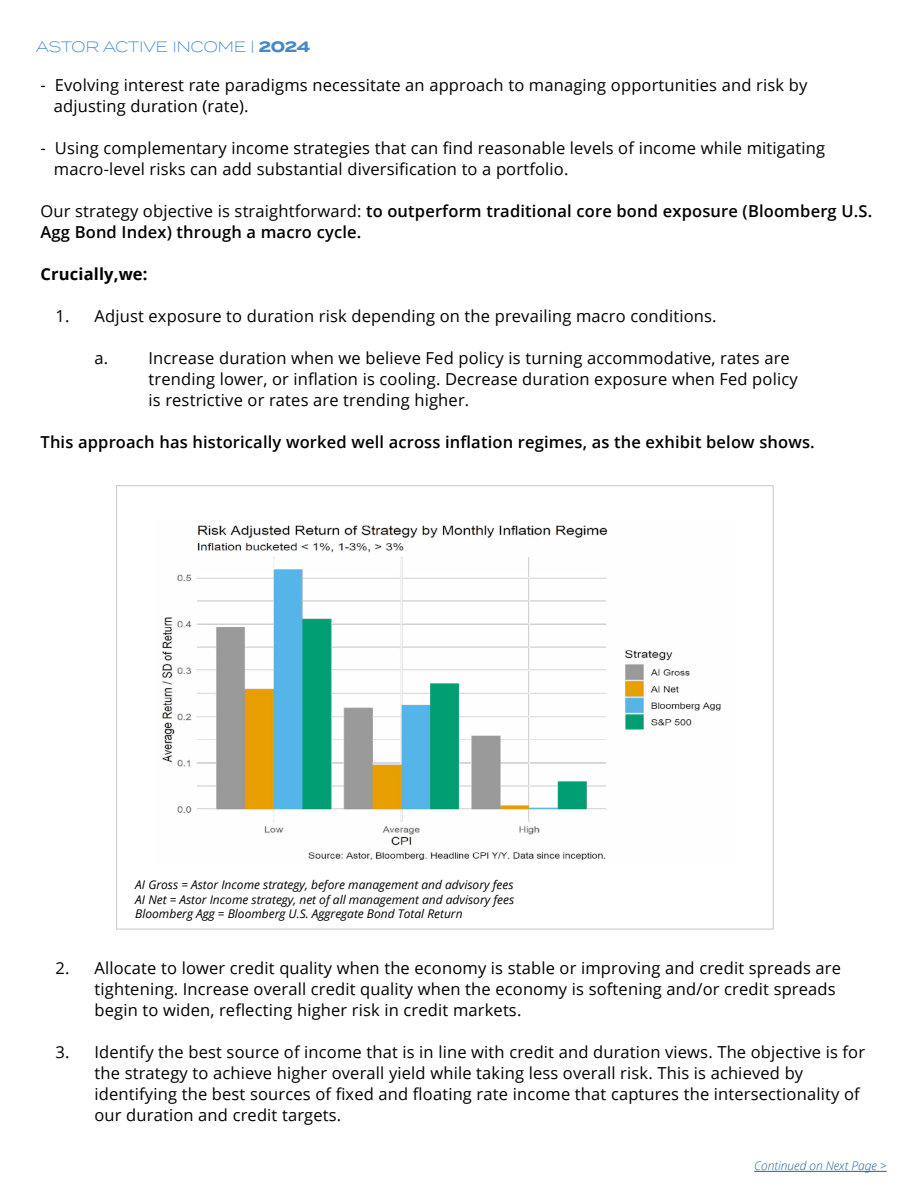
<style>
.page{position:relative;width:918px;height:1188px;background:#fff}
.page>*{position:absolute;margin:0;border:0;box-sizing:border-box;transform-origin:0 0}
.t1{font:16.5px/21px "Open Sans";letter-spacing:.01em;color:#000}
.t2{font:600 16.5px/21px "Open Sans";letter-spacing:.01em;color:#000}
.t3{font:700 16.5px "Open Sans";letter-spacing:.01em;color:#000}
.t4{font:300 15px "Termina";letter-spacing:-.03em;color:#4689c8}
.t5{font:italic 12px/14.4px "Open Sans";color:#000;text-align:justify}
.t6{font:italic 300 12px "Open Sans";color:#215e9e}
.s1{font-weight:700}
.s2{font-weight:400}
</style>
<div class="page">
<hr style="left:754px;top:1171px;width:133px;height:1px;background:#215e9e">
<img style="left:162px;top:525px;width:559px;height:336px">
<p class="t4" style="left:36px;top:36px;width:276px">ASTOR ACTIVE INCOME | <span class="s1">2024</span></p>
<p class="t1" style="left:54px;top:74px;width:755px;text-indent:-13px">- Evolving interest rate paradigms necessitate an approach to managing opportunities and risk by adjusting duration (rate).</p>
<p class="t1" style="left:54px;top:137px;width:773px;text-indent:-13px">- Using complementary income strategies that can find reasonable levels of income while mitigating macro-level risks can add substantial diversification to a portfolio.</p>
<p class="t2" style="left:40px;top:200px;width:833px"><span class="s2">Our strategy objective is straightforward:</span> to outperform traditional core bond exposure (Bloomberg U.S.<br>Agg Bond Index) through a macro cycle.</p>
<p class="t3" style="left:40px;top:262px;width:109px">Crucially,we:</p>
<p class="t1" style="left:55px;top:305px;width:663px">1. Adjust exposure to duration risk depending on the prevailing macro conditions.</p>
<p class="t1" style="left:95px;top:347px;width:15px">a.</p>
<p class="t1" style="left:149px;top:347px;width:651px">Increase duration when we believe Fed policy is turning accommodative, rates are trending lower, or inflation is cooling. Decrease duration exposure when Fed policy is restrictive or rates are trending higher.</p>
<p class="t2" style="left:41px;top:431px;width:776px">This approach has historically worked well across inflation regimes, as the exhibit below shows.</p>
<p class="t5" style="left:135px;top:877px;width:380px">AI Gross = Astor Income strategy, before management and advisory fees AI Net = Astor Income strategy, net of all management and advisory fees Bloomberg Agg = Bloomberg U.S. Aggregate Bond Total Return</p>
<p class="t1" style="left:95px;top:958px;width:748px;text-indent:-39px">2. Allocate to lower credit quality when the economy is stable or improving and credit spreads are tightening. Increase overall credit quality when the economy is softening and/or credit spreads begin to widen, reflecting higher risk in credit markets.</p>
<p class="t1" style="left:95px;top:1042px;width:772px;text-indent:-39px">3. Identify the best source of income that is in line with credit and duration views. The objective is for the strategy to achieve higher overall yield while taking less overall risk. This is achieved by identifying the best sources of fixed and floating rate income that captures the intersectionality of our duration and credit targets.</p>
<p class="t6" style="left:754px;top:1158px;width:134px">Continued on Next Page &gt;</p>
</div>
